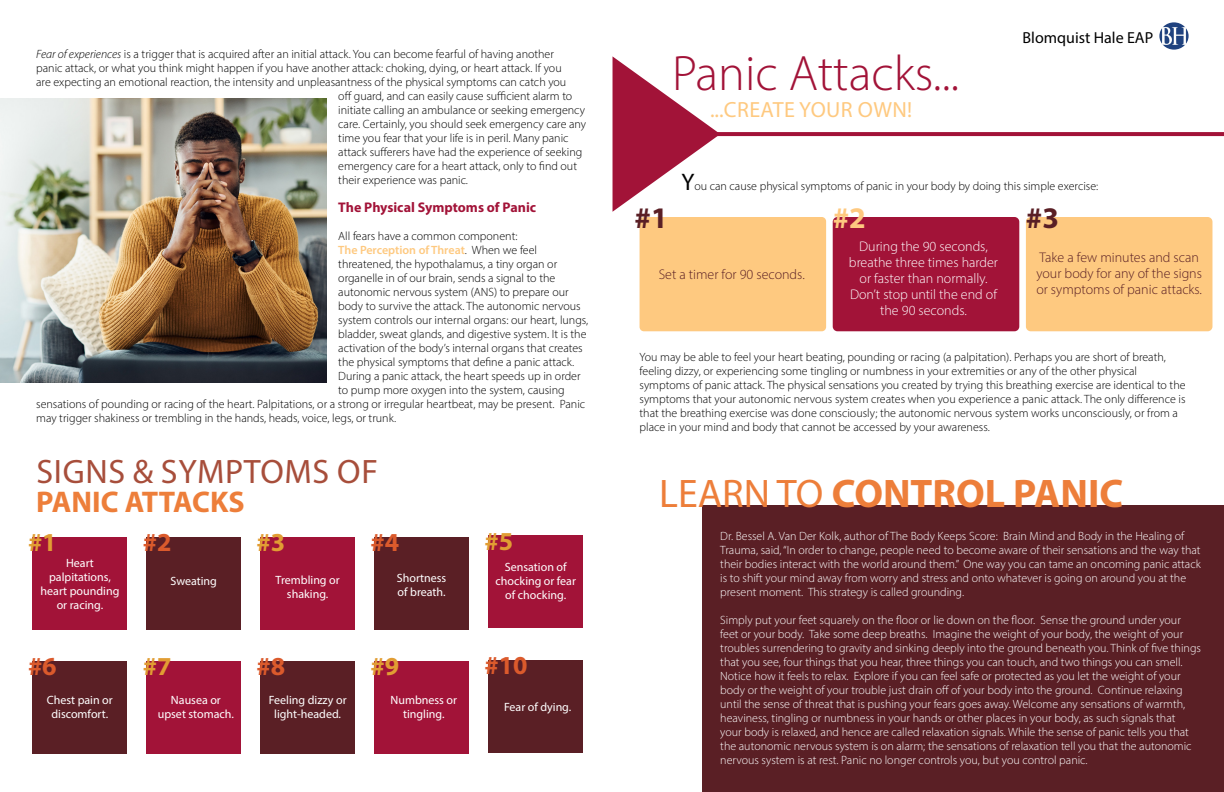
<style>
.page{position:relative;width:1224px;height:792px;background:#fff}
.page>*{position:absolute;margin:0;border:0;box-sizing:border-box;transform-origin:0 0}
.t1{font:300 50px "Myriad Pro";color:#a21338}
.t2{font:700 40px "Myriad Pro";color:#ed7e3a}
.t3{font:34px "Myriad Pro";letter-spacing:.02em;color:#a74e3b}
.t4{font:700 30px "Myriad Pro";color:#ed7e3a}
.t5{font:700 30px "Myriad Pro";color:#5a1f25}
.t6{font:700 30px "Myriad Pro";color:#fec980}
.t7{font:700 26px "Myriad Pro";color:#db5a2c}
.t8{font:700 26px "Myriad Pro";color:#e19d33}
.t9{font:22px "Myriad Pro";letter-spacing:.02em;color:#fec980}
.t10{font:16px "Myriad Pro";color:#000}
.t11{font:300 14px/16px "Myriad Pro";color:#fff;text-align:center}
.t12{font:300 14px/16px "Myriad Pro";color:#5a1f25}
.t13{font:700 14px "Myriad Pro";color:#a21338}
.t14{font:300 12px/14px "Myriad Pro";color:#000}
.t15{font:300 12px/14px "Myriad Pro";color:#fff}
.t16{font:12px/14px "Myriad Pro";color:#fff;text-align:center}
.t17{font:600 12px "Myriad Pro";color:#fec980}
.s1{font-style:italic}
.s2{font-weight:300;color:#000}
.s3{font-weight:400;font-size:24px}
.s4{font-weight:400}
</style>
<div class="page">
<div style="left:702px;top:506px;width:522px;height:286px;background:#5a1f25"></div>
<img style="left:1159px;top:22px;width:30px;height:28px">
<div style="left:33px;top:537px;width:94px;height:92px;background:#a21338"></div>
<div style="left:147px;top:537px;width:94px;height:92px;background:#5a1f25"></div>
<div style="left:261px;top:537px;width:94px;height:92px;background:#a21338"></div>
<div style="left:375px;top:537px;width:94px;height:92px;background:#5a1f25"></div>
<div style="left:488px;top:536px;width:95px;height:92px;background:#a21338"></div>
<div style="left:33px;top:661px;width:94px;height:93px;background:#5a1f25"></div>
<div style="left:147px;top:661px;width:94px;height:93px;background:#a21338"></div>
<div style="left:261px;top:661px;width:94px;height:93px;background:#5a1f25"></div>
<div style="left:375px;top:661px;width:94px;height:93px;background:#a21338"></div>
<div style="left:488px;top:660px;width:95px;height:93px;background:#5a1f25"></div>
<svg style="left:720px;top:132px;width:504px;height:4px;background:#a3173b"></svg>
<svg style="left:613px;top:56px;width:107px;height:156px"></svg>
<div style="left:640px;top:217px;width:186px;height:114px;background:#fec980;border-radius:4px"></div>
<div style="left:833px;top:217px;width:186px;height:114px;background:#a21338;border-radius:5px"></div>
<div style="left:1026px;top:217px;width:186px;height:114px;background:#fec980;border-radius:5px"></div>
<img style="left:0;top:98px;width:326px;height:284px">
<p class="t14" style="left:36px;top:47px;width:519px"><span class="s1">Fear of experiences</span> is a trigger that is acquired after an initial attack. You can become fearful of having another</p>
<p class="t14" style="left:36px;top:61px;width:527px">panic attack, or what you think might happen if you have another attack: choking, dying, or heart attack. If you</p>
<p class="t14" style="left:36px;top:75px;width:532px">are expecting an emotional reaction, the intensity and unpleasantness of the physical symptoms can catch you</p>
<p class="t14" style="left:338px;top:89px;width:236px">off guard, and can easily cause sufficient alarm to</p>
<p class="t14" style="left:338px;top:103px;width:248px">initiate calling an ambulance or seeking emergency</p>
<p class="t14" style="left:338px;top:117px;width:249px">care. Certainly, you should seek emergency care any</p>
<p class="t14" style="left:338px;top:131px;width:232px">time you fear that your life is in peril. Many panic</p>
<p class="t14" style="left:338px;top:145px;width:246px">attack sufferers have had the experience of seeking</p>
<p class="t14" style="left:338px;top:159px;width:240px">emergency care for a heart attack, only to find out</p>
<p class="t14" style="left:338px;top:173px;width:131px">their experience was panic.</p>
<p class="t13" style="left:338px;top:199px;width:199px">The Physical Symptoms of Panic</p>
<p class="t14" style="left:338px;top:229px;width:181px">All fears have a common component:</p>
<p class="t17" style="left:338px;top:243px;width:200px">The Perception of Threat<span class="s2">. When we feel</span></p>
<p class="t14" style="left:338px;top:257px;width:220px">threatened, the hypothalamus, a tiny organ or</p>
<p class="t14" style="left:338px;top:271px;width:219px">organelle in of our brain, sends a signal to the</p>
<p class="t14" style="left:338px;top:285px;width:232px">autonomic nervous system (ANS) to prepare our</p>
<p class="t14" style="left:338px;top:299px;width:244px">body to survive the attack. The autonomic nervous</p>
<p class="t14" style="left:338px;top:313px;width:252px">system controls our internal organs: our heart, lungs,</p>
<p class="t14" style="left:338px;top:327px;width:250px">bladder, sweat glands, and digestive system. It is the</p>
<p class="t14" style="left:338px;top:341px;width:246px">activation of the body’s internal organs that creates</p>
<p class="t14" style="left:338px;top:355px;width:238px">the physical symptoms that define a panic attack.</p>
<p class="t14" style="left:338px;top:369px;width:244px">During a panic attack, the heart speeds up in order</p>
<p class="t14" style="left:338px;top:383px;width:228px">to pump more oxygen into the system, causing</p>
<p class="t14" style="left:36px;top:397px;width:551px">sensations of pounding or racing of the heart. Palpitations, or a strong or irregular heartbeat, may be present. Panic</p>
<p class="t14" style="left:36px;top:411px;width:361px">may trigger shakiness or trembling in the hands, heads, voice, legs, or trunk.</p>
<h3 class="t3" style="left:37px;top:451px;width:343px">SIGNS &amp; SYMPTOMS OF</h3>
<h3 class="t4" style="left:36px;top:482px;width:210px">PANIC ATTACKS</h3>
<h3 class="t8" style="left:28px;top:525px;width:30px">#1</h3>
<h3 class="t7" style="left:143px;top:525px;width:30px">#2</h3>
<h3 class="t8" style="left:257px;top:525px;width:30px">#3</h3>
<h3 class="t7" style="left:371px;top:525px;width:30px">#4</h3>
<p class="t16" style="left:41px;top:555px;width:80px">Heart palpitations, heart pounding or racing.</p>
<p class="t16" style="left:171px;top:574px;width:48px">Sweating</p>
<p class="t16" style="left:276px;top:572px;width:66px">Trembling or shaking.</p>
<p class="t16" style="left:397px;top:571px;width:51px;text-align:left">Shortness of breath.</p>
<h3 class="t7" style="left:28px;top:649px;width:30px">#6</h3>
<h3 class="t8" style="left:143px;top:649px;width:30px">#7</h3>
<h3 class="t7" style="left:257px;top:649px;width:30px">#8</h3>
<h3 class="t8" style="left:371px;top:649px;width:30px">#9</h3>
<p class="t16" style="left:47px;top:693px;width:67px">Chest pain or discomfort.</p>
<p class="t16" style="left:158px;top:693px;width:78px">Nausea or upset stomach.</p>
<p class="t16" style="left:269px;top:693px;width:79px">Feeling dizzy or light-headed.</p>
<p class="t16" style="left:390px;top:693px;width:68px">Numbness or tingling.</p>
<h3 class="t8" style="left:484px;top:524px;width:30px">#5</h3>
<p class="t16" style="left:496px;top:560px;width:82px">Sensation of chocking or fear of chocking.</p>
<h3 class="t7" style="left:484px;top:648px;width:45px">#10</h3>
<p class="t16" style="left:504px;top:700px;width:69px">Fear of dying.</p>
<h1 class="t1" style="left:672px;top:43px;width:289px">Panic Attacks...</h1>
<h3 class="t9" style="left:710px;top:96px;width:204px">...CREATE YOUR OWN!</h3>
<h3 class="t10" style="left:1023px;top:28px;width:132px">Blomquist Hale EAP</h3>
<p class="t14" style="left:681px;top:179px;width:418px"><span class="s3">Y</span>ou can cause physical symptoms of panic in your body by doing this simple exercise:</p>
<h3 class="t5" style="left:635px;top:199px;width:35px">#1</h3>
<h3 class="t6" style="left:833px;top:199px;width:35px">#2</h3>
<h3 class="t5" style="left:1026px;top:199px;width:35px">#3</h3>
<p class="t12" style="left:659px;top:266px;width:148px">Set a timer for 90 seconds.</p>
<p class="t11" style="left:849px;top:239px;width:151px">During the 90 seconds, breathe three times harder or faster than normally.<br>Don’t stop until the end of the 90 seconds.</p>
<p class="t12" style="left:1036px;top:250px;width:167px">Take a few minutes and scan your body for any of the signs or symptoms of panic attacks.</p>
<p class="t14" style="left:640px;top:350px;width:548px">You may be able to feel your heart beating, pounding or racing (a palpitation). Perhaps you are short of breath, feeling dizzy, or experiencing some tingling or numbness in your extremities or any of the other physical symptoms of panic attack. The physical sensations you created by trying this breathing exercise are identical to the symptoms that your autonomic nervous system creates when you experience a panic attack. The only difference is that the breathing exercise was done consciously; the autonomic nervous system works unconsciously, or from a place in your mind and body that cannot be accessed by your awareness.</p>
<h2 class="t2" style="left:659px;top:468px;width:465px"><span class="s4">LEARN TO</span> CONTROL PANIC</h2>
<p class="t15" style="left:720px;top:529px;width:482px">Dr. Bessel A. Van Der Kolk, author of The Body Keeps Score: Brain Mind and Body in the Healing of Trauma, said, “In order to change, people need to become aware of their sensations and the way that their bodies interact with the world around them.” One way you can tame an oncoming panic attack is to shift your mind away from worry and stress and onto whatever is going on around you at the present moment. This strategy is called grounding.</p>
<p class="t15" style="left:720px;top:613px;width:482px">Simply put your feet squarely on the floor or lie down on the floor. Sense the ground under your feet or your body. Take some deep breaths. Imagine the weight of your body, the weight of your troubles surrendering to gravity and sinking deeply into the ground beneath you. Think of five things that you see, four things that you hear, three things you can touch, and two things you can smell.<br>Notice how it feels to relax. Explore if you can feel safe or protected as you let the weight of your body or the weight of your trouble just drain off of your body into the ground. Continue relaxing until the sense of threat that is pushing your fears goes away. Welcome any sensations of warmth, heaviness, tingling or numbness in your hands or other places in your body, as such signals that<br>your body is relaxed, and hence are called relaxation signals. While the sense of panic tells you that the autonomic nervous system is on alarm; the sensations of relaxation tell you that the autonomic nervous system is at rest. Panic no longer controls you, but you control panic.</p>
</div>
